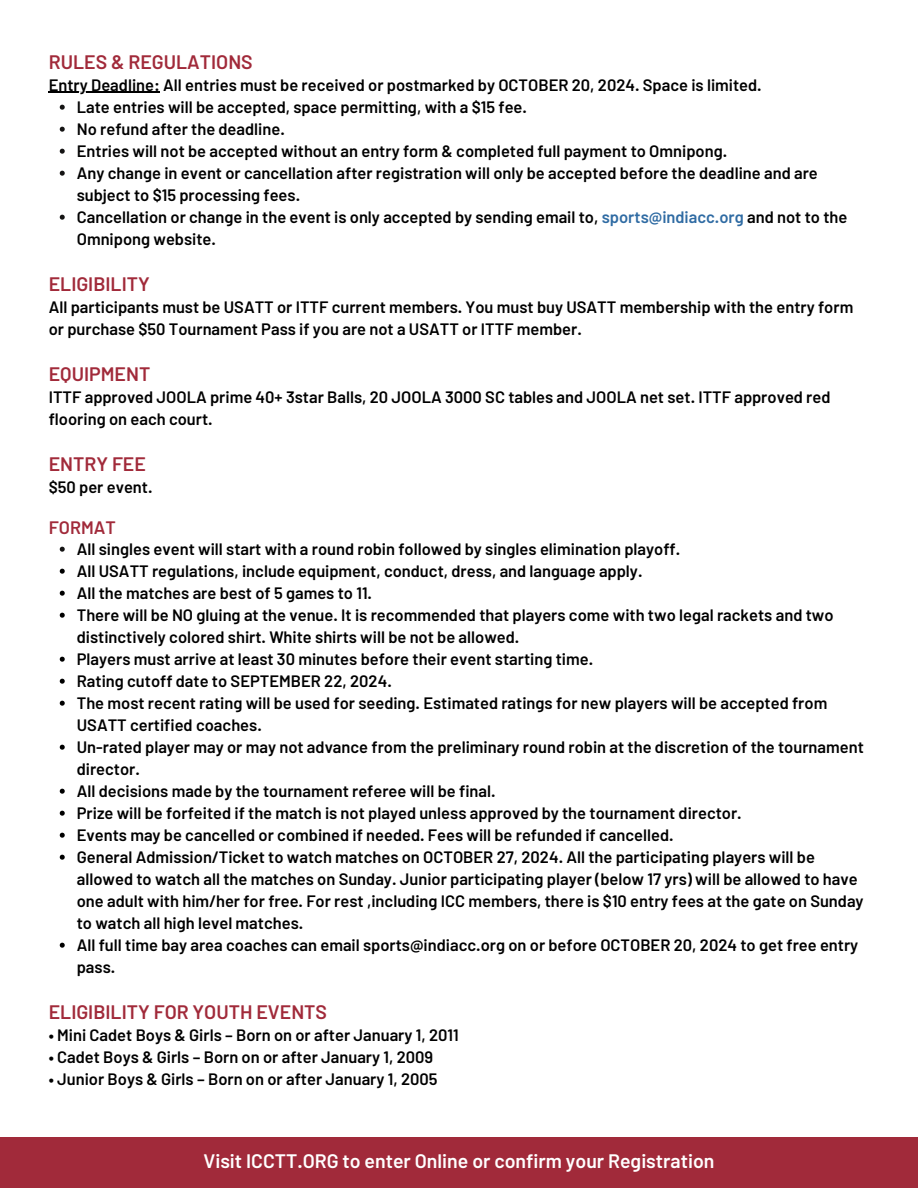
<style>
.page{position:relative;width:918px;height:1188px;background:#fff}
.page>*{position:absolute;margin:0;border:0;box-sizing:border-box;transform-origin:0 0}
.t1{font:600 19.5px "Barlow";color:#a12a3a}
.t2{font:600 19.5px "Barlow";color:#fff}
.t3{font:600 18px "Barlow";color:#a12a3a}
.t4{font:600 16.5px/22px "Barlow";color:#000}
.s1{color:#2f6ba3}
</style>
<div class="page">
<svg style="left:60px;top:105px;width:5px;height:5px"></svg>
<svg style="left:60px;top:127px;width:5px;height:5px"></svg>
<svg style="left:60px;top:149px;width:5px;height:5px"></svg>
<svg style="left:60px;top:171px;width:5px;height:5px"></svg>
<svg style="left:60px;top:215px;width:5px;height:5px"></svg>
<svg style="left:60px;top:547px;width:5px;height:5px"></svg>
<svg style="left:60px;top:569px;width:5px;height:5px"></svg>
<svg style="left:60px;top:591px;width:5px;height:5px"></svg>
<svg style="left:60px;top:613px;width:5px;height:5px"></svg>
<svg style="left:60px;top:657px;width:5px;height:5px"></svg>
<svg style="left:60px;top:679px;width:5px;height:5px"></svg>
<svg style="left:60px;top:701px;width:5px;height:5px"></svg>
<svg style="left:60px;top:745px;width:5px;height:5px"></svg>
<svg style="left:60px;top:789px;width:5px;height:5px"></svg>
<svg style="left:60px;top:811px;width:5px;height:5px"></svg>
<svg style="left:60px;top:833px;width:5px;height:5px"></svg>
<svg style="left:60px;top:855px;width:5px;height:5px"></svg>
<svg style="left:60px;top:943px;width:5px;height:5px"></svg>
<hr style="left:49px;top:92px;width:111px;height:1px;background:#000">
<div style="left:0;top:1137px;width:918px;height:51px;background:#a12a3a"></div>
<p class="t1" style="left:49px;top:49px;width:206px">RULES &amp; REGULATIONS</p>
<p class="t4" style="left:49px;top:73px;width:714px">Entry Deadline: All entries must be received or postmarked by OCTOBER 20, 2024. Space is limited.</p>
<p class="t4" style="left:77px;top:95px;width:452px">Late entries will be accepted, space permitting, with a $15 fee.</p>
<p class="t4" style="left:77px;top:117px;width:210px">No refund after the deadline.</p>
<p class="t4" style="left:77px;top:139px;width:652px">Entries will not be accepted without an entry form &amp; completed full payment to Omnipong.</p>
<p class="t4" style="left:77px;top:161px;width:743px">Any change in event or cancellation after registration will only be accepted before the deadline and are subject to $15 processing fees.</p>
<p class="t4" style="left:77px;top:205px;width:772px">Cancellation or change in the event is only accepted by sending email to, <span class="s1">sports@indiacc.org</span> and not to the<br>Omnipong website.</p>
<p class="t1" style="left:49px;top:271px;width:103px">ELIGIBILITY</p>
<p class="t4" style="left:49px;top:295px;width:806px">All participants must be USATT or ITTF current members. You must buy USATT membership with the entry form or purchase $50 Tournament Pass if you are not a USATT or ITTF member.</p>
<p class="t1" style="left:49px;top:361px;width:103px">EQUIPMENT</p>
<p class="t4" style="left:49px;top:385px;width:783px">ITTF approved JOOLA prime 40+ 3star Balls, 20 JOOLA 3000 SC tables and JOOLA net set. ITTF approved red flooring on each court.</p>
<p class="t1" style="left:49px;top:451px;width:99px">ENTRY FEE</p>
<p class="t4" style="left:49px;top:475px;width:105px">$50 per event.</p>
<p class="t3" style="left:49px;top:516px;width:69px">FORMAT</p>
<p class="t4" style="left:77px;top:537px;width:605px">All singles event will start with a round robin followed by singles elimination playoff.</p>
<p class="t4" style="left:77px;top:559px;width:567px">All USATT regulations, include equipment, conduct, dress, and language apply.</p>
<p class="t4" style="left:77px;top:581px;width:297px">All the matches are best of 5 games to 11.</p>
<p class="t4" style="left:77px;top:603px;width:758px">There will be NO gluing at the venue. It is recommended that players come with two legal rackets and two distinctively colored shirt. White shirts will be not be allowed.</p>
<p class="t4" style="left:77px;top:647px;width:518px">Players must arrive at least 30 minutes before their event starting time.</p>
<p class="t4" style="left:77px;top:669px;width:317px">Rating cutoff date to SEPTEMBER 22, 2024.</p>
<p class="t4" style="left:77px;top:691px;width:752px">The most recent rating will be used for seeding. Estimated ratings for new players will be accepted from<br>USATT certified coaches.</p>
<p class="t4" style="left:77px;top:735px;width:789px">Un-rated player may or may not advance from the preliminary round robin at the discretion of the tournament director.</p>
<p class="t4" style="left:77px;top:779px;width:420px">All decisions made by the tournament referee will be final.</p>
<p class="t4" style="left:77px;top:801px;width:666px">Prize will be forfeited if the match is not played unless approved by the tournament director.</p>
<p class="t4" style="left:77px;top:823px;width:598px">Events may be cancelled or combined if needed. Fees will be refunded if cancelled.</p>
<p class="t4" style="left:77px;top:845px;width:788px">General Admission/Ticket to watch matches on OCTOBER 27, 2024. All the participating players will be allowed to watch all the matches on Sunday. Junior participating player (below 17 yrs) will be allowed to have one adult with him/her for free. For rest ,including ICC members, there is $10 entry fees at the gate on Sunday to watch all high level matches.</p>
<p class="t4" style="left:77px;top:933px;width:783px">All full time bay area coaches can email sports@indiacc.org on or before OCTOBER 20, 2024 to get free entry pass.</p>
<p class="t1" style="left:49px;top:999px;width:280px">ELIGIBILITY FOR YOUTH EVENTS</p>
<p class="t4" style="left:49px;top:1023px;width:412px">• Mini Cadet Boys &amp; Girls – Born on or after January 1, 2011</p>
<p class="t4" style="left:49px;top:1045px;width:386px">• Cadet Boys &amp; Girls – Born on or after January 1, 2009</p>
<p class="t4" style="left:49px;top:1067px;width:390px">• Junior Boys &amp; Girls – Born on or after January 1, 2005</p>
<p class="t2" style="left:204px;top:1149px;width:512px">Visit ICCTT.ORG to enter Online or confirm your Registration</p>
</div>
